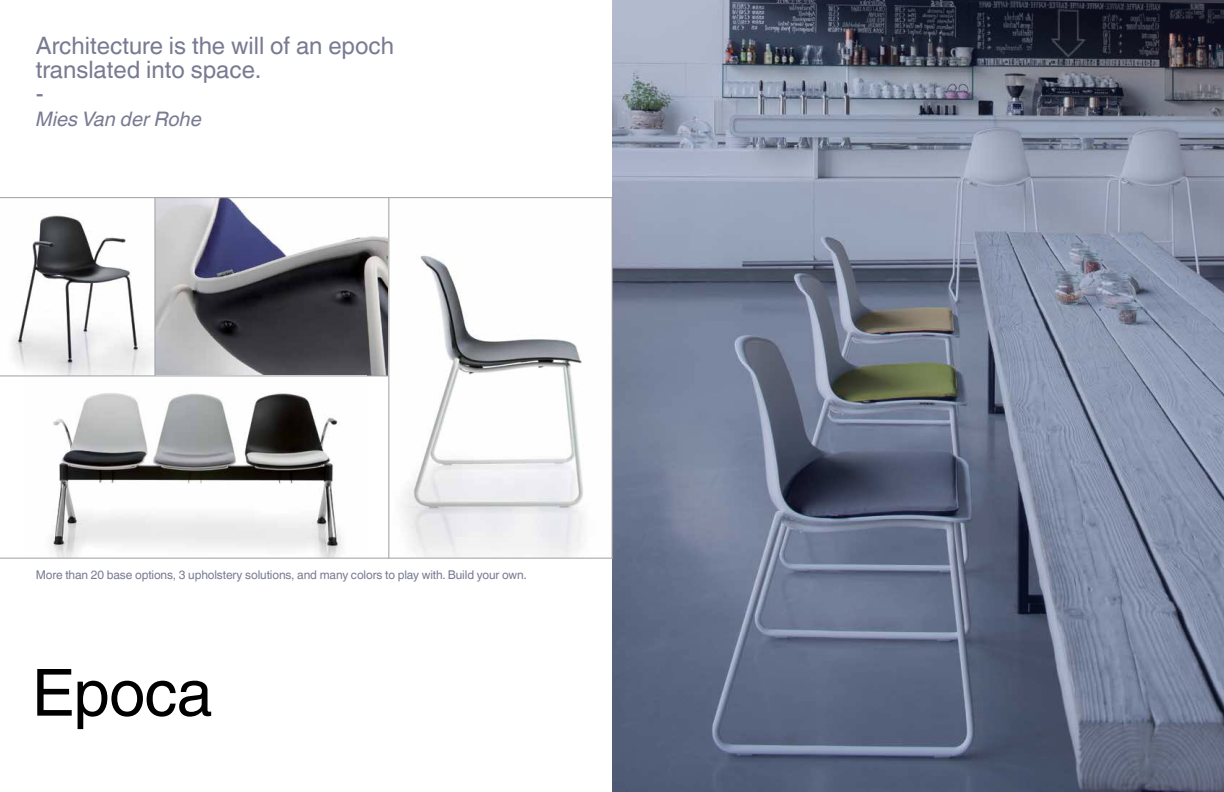
<style>
.page{position:relative;width:1224px;height:792px;background:#fff}
.page>*{position:absolute;margin:0;border:0;box-sizing:border-box;transform-origin:0 0}
.t1{font:65px "Helvetica World";letter-spacing:-.015em;color:#000}
.t2{font:24px/24px "Helvetica World";color:#787b91}
.t3{font:italic 20px "Helvetica World";color:#787b91}
.t4{font:12px "Helvetica World";letter-spacing:-.01em;color:#787b91}
</style>
<div class="page">
<img style="left:0;top:198px;width:389px;height:178px">
<img style="left:24px;top:393px;width:343px;height:165px">
<svg style="left:612px;top:0;width:612px;height:792px;background:#717b91"></svg>
<img style="left:390px;top:198px;width:222px;height:360px">
<hr style="left:155px;top:198px;width:1px;height:178px;background:#9d9fa2">
<hr style="left:389px;top:198px;width:1px;height:360px;background:#9d9fa2">
<hr style="left:0;top:197px;width:613px;height:1px;background:#9d9fa2">
<hr style="left:0;top:558px;width:613px;height:1px;background:#9d9fa2">
<hr style="left:0;top:376px;width:389px;height:1px;background:#9d9fa2">
<hr style="left:612px;top:198px;width:1px;height:361px;background:#9d9fa2">
<h2 class="t2" style="left:36px;top:34px;width:360px">Architecture is the will of an epoch translated into space.<br>-</h2>
<h3 class="t3" style="left:36px;top:107px;width:168px">Mies Van der Rohe</h3>
<p class="t4" style="left:36px;top:568px;width:493px">More than 20 base options, 3 upholstery solutions, and many colors to play with. Build your own.</p>
<h1 class="t1" style="left:32px;top:655px;width:182px">Epoca</h1>
</div>
